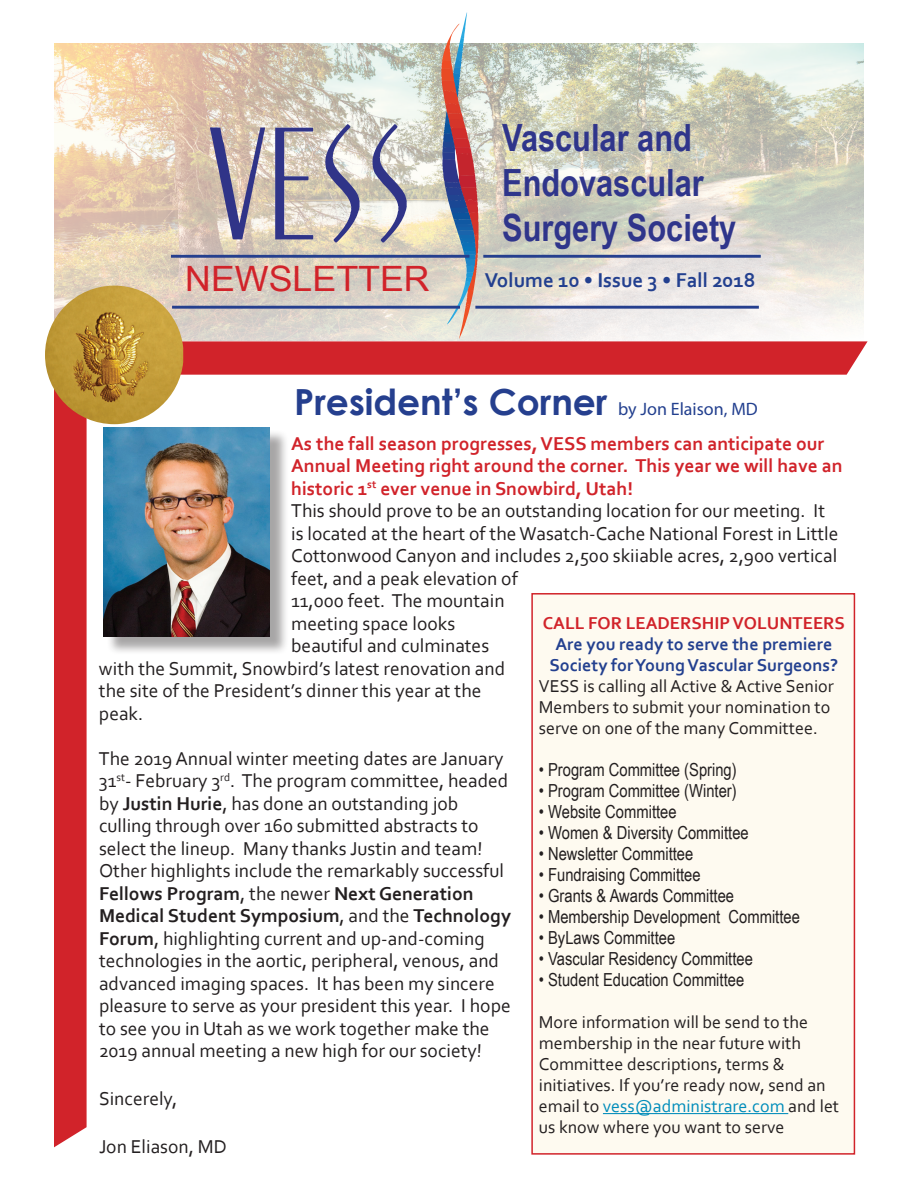
<style>
.page{position:relative;width:918px;height:1188px;background:#fff}
.page>*{position:absolute;margin:0;border:0;box-sizing:border-box;transform-origin:0 0}
.t1{font:700 37.5px/45px "Arial Narrow";color:#2f358b}
.t2{font:700 36px "Century Gothic";color:#253f8e}
.t3{font:34.95px "Arial Narrow";color:#d1232a;scale:1.25 1}
.t4{font:700 21px "Corbel";color:#23408f}
.t5{font:19.5px/22.5px "Corbel";color:#231f20}
.t6{font:700 19.5px "Corbel";color:#d1232a}
.t7{font:18px/21px "Corbel";color:#231f20}
.t8{font:18px "Arial Narrow";color:#231f20}
.t9{font:700 18px/21px "Corbel";color:#23408f;text-align:center}
.t10{font:700 18px "Corbel";color:#d1232a}
.s1{font-family:"Myriad Pro";font-weight:400;font-size:18px;color:#23408f}
.s2{font-weight:700}
.s3{color:#008cba}
</style>
<div class="page">
<svg style="left:73px;top:12px;width:795px;height:363px"></svg>
<div style="left:54px;top:424px;width:33px;height:723px;background:#d1232a"></div>
<img style="left:45px;top:286px;width:138px;height:138px">
<div style="left:106px;top:430px;width:183px;height:225px;background:#231f20;opacity:.4"></div>
<img style="left:104px;top:427px;width:166px;height:210px">
<div style="left:532px;top:594px;width:322px;height:560px;background:#fefaf0"></div>
<hr style="left:603px;top:1113px;width:185px;height:1px;background:#008cba">
<div style="left:531px;top:593px;width:324px;height:562px;border:2px solid #d1232a"></div>
<h3 class="t3" style="left:185px;top:253px;width:197px">NEWSLETTER</h3>
<h1 class="t1" style="left:502px;top:113px;width:236px">Vascular and<br>Endovascular<br>Surgery Society</h1>
<p class="t4" style="left:485px;top:267px;width:272px">Volume 10 • Issue 3 • Fall 2018</p>
<h2 class="t2" style="left:294px;top:379px;width:465px">President’s Corner <span class="s1">by Jon Elaison, MD</span></h2>
<p class="t6" style="left:291px;top:431px;width:535px">As the fall season progresses, VESS members can anticipate our</p>
<p class="t6" style="left:291px;top:453px;width:553px">Annual Meeting right around the corner. This year we will have an</p>
<p class="t6" style="left:291px;top:476px;width:344px">historic 1<sup>st</sup> ever venue in Snowbird, Utah!</p>
<p class="t5" style="left:291px;top:499px;width:535px">This should prove to be an outstanding location for our meeting. It</p>
<p class="t5" style="left:291px;top:521px;width:549px">is located at the heart of the Wasatch-Cache National Forest in Little</p>
<p class="t5" style="left:291px;top:544px;width:548px">Cottonwood Canyon and includes 2,500 skiiable acres, 2,900 vertical</p>
<p class="t5" style="left:291px;top:566px;width:228px">feet, and a peak elevation of</p>
<p class="t5" style="left:291px;top:589px;width:215px">11,000 feet. The mountain</p>
<p class="t5" style="left:291px;top:611px;width:166px">meeting space looks</p>
<p class="t5" style="left:291px;top:634px;width:200px">beautiful and culminates</p>
<p class="t5" style="left:99px;top:656px;width:408px">with the Summit, Snowbird’s latest renovation and</p>
<p class="t5" style="left:99px;top:679px;width:384px">the site of the President’s dinner this year at the</p>
<p class="t5" style="left:99px;top:701px;width:46px">peak.</p>
<p class="t5" style="left:99px;top:746px;width:414px">The 2019 Annual winter meeting dates are January 31<sup>st</sup>- February 3<sup>rd</sup>. The program committee, headed by <span class="s2">Justin Hurie</span>, has done an outstanding job culling through over 160 submitted abstracts to select the lineup. Many thanks Justin and team!<br>Other highlights include the remarkably successful <span class="s2">Fellows Program</span>, the newer <span class="s2">Next Generation Medical Student Symposium</span>, and the <span class="s2">Technology Forum</span>, highlighting current and up-and-coming technologies in the aortic, peripheral, venous, and advanced imaging spaces. It has been my sincere pleasure to serve as your president this year. I hope to see you in Utah as we work together make the 2019 annual meeting a new high for our society!</p>
<p class="t5" style="left:99px;top:1087px;width:80px">Sincerely,</p>
<p class="t5" style="left:99px;top:1135px;width:129px">Jon Eliason, MD</p>
<p class="t10" style="left:543px;top:612px;width:304px">CALL FOR LEADERSHIP VOLUNTEERS</p>
<p class="t9" style="left:550px;top:633px;width:290px">Are you ready to serve the premiere<br>Society for Young Vascular Surgeons?</p>
<p class="t7" style="left:539px;top:675px;width:297px">VESS is calling all Active &amp; Active Senior<br>Members to submit your nomination to serve on one of the many Committee.</p>
<p class="t8" style="left:539px;top:756px;width:199px">• Program Committee (Spring)</p>
<p class="t8" style="left:539px;top:777px;width:199px">• Program Committee (Winter)</p>
<p class="t8" style="left:539px;top:798px;width:139px">• Website Committee</p>
<p class="t8" style="left:539px;top:819px;width:211px">• Women &amp; Diversity Committee</p>
<p class="t8" style="left:539px;top:840px;width:156px">• Newsletter Committee</p>
<p class="t8" style="left:539px;top:861px;width:163px">• Fundraising Committee</p>
<p class="t8" style="left:539px;top:882px;width:197px">• Grants &amp; Awards Committee</p>
<p class="t8" style="left:539px;top:903px;width:263px">• Membership Development Committee</p>
<p class="t8" style="left:539px;top:924px;width:138px">• ByLaws Committee</p>
<p class="t8" style="left:539px;top:945px;width:216px">• Vascular Residency Committee</p>
<p class="t8" style="left:539px;top:966px;width:207px">• Student Education Committee</p>
<p class="t7" style="left:539px;top:1011px;width:302px">More information will be send to the membership in the near future with Committee descriptions, terms &amp; initiatives. If you’re ready now, send an email to <span class="s3">vess@administrare.com</span> and let us know where you want to serve</p>
</div>
